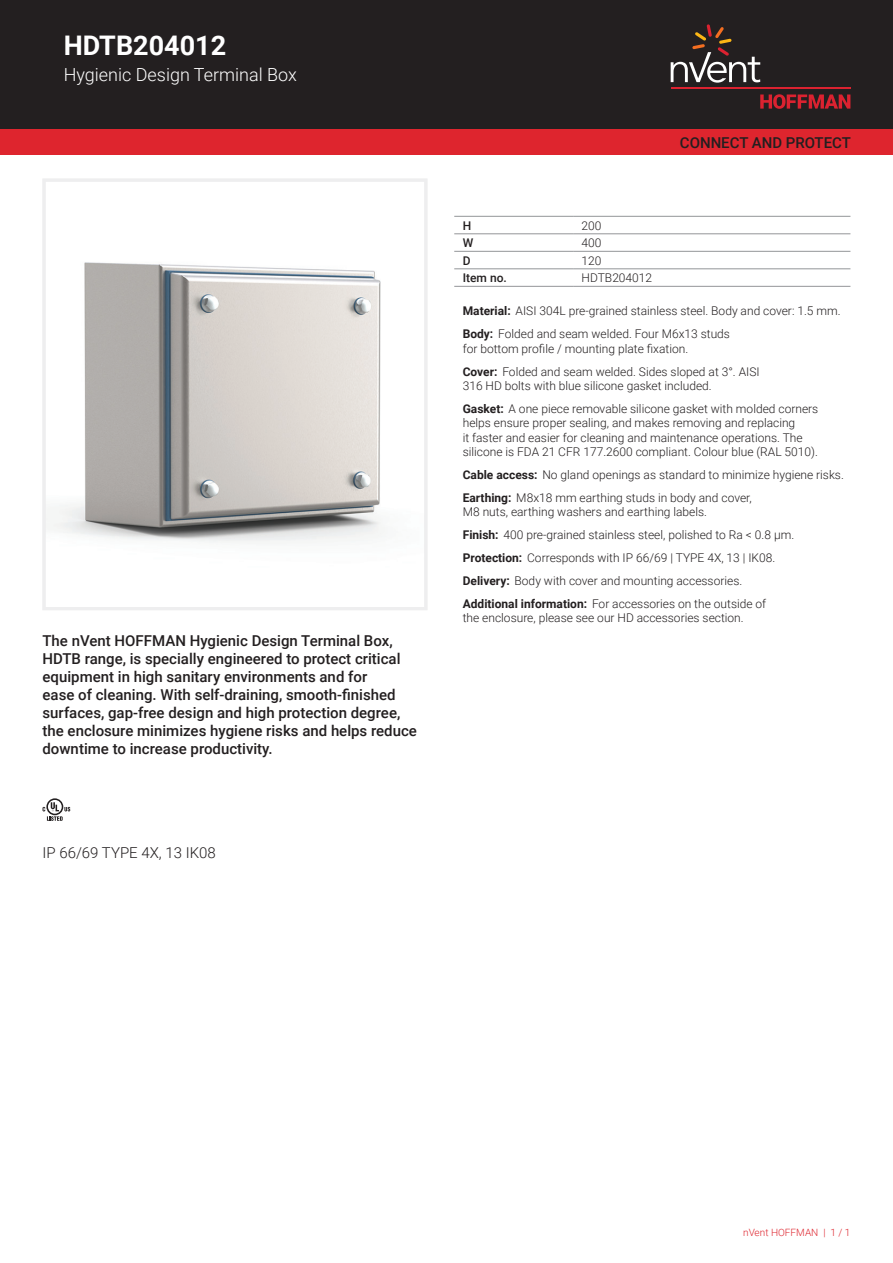
<style>
.page{position:relative;width:893px;height:1263px;background:#fff}
.page>*{position:absolute;margin:0;border:0;box-sizing:border-box;transform-origin:0 0}
.t1{font:700 27px "Roboto";color:#fff}
.t2{font:300 18px "Roboto";color:#fff}
.t3{font:500 15px/18px "Roboto";color:#231f20}
.t4{font:300 15px "Roboto";color:#231f20}
.t5{font:300 12px/23px "Roboto";color:#231f20}
.t6{font:500 12px "Roboto";color:#231f20}
.t7{font:300 10.05px "Roboto";color:#de252e}
.s1{font-weight:700}
</style>
<div class="page">
<div style="left:0;top:0;width:893px;height:129px;background:#231f20"></div>
<svg style="left:760px;top:94px;width:90px;height:15px"></svg>
<hr style="left:671px;top:88px;width:179px;height:1px;background:#db2230">
<svg style="left:671px;top:24px;width:89px;height:59px"></svg>
<div style="left:0;top:129px;width:893px;height:26px;background:#de252e"></div>
<hr style="left:454px;top:216px;width:119px;height:1px;background:#939598">
<hr style="left:454px;top:234px;width:119px;height:1px;background:#939598">
<hr style="left:573px;top:216px;width:277px;height:1px;background:#939598">
<hr style="left:573px;top:234px;width:277px;height:1px;background:#939598">
<hr style="left:454px;top:251px;width:119px;height:1px;background:#939598">
<hr style="left:573px;top:251px;width:277px;height:1px;background:#939598">
<hr style="left:454px;top:269px;width:119px;height:1px;background:#939598">
<hr style="left:454px;top:286px;width:119px;height:1px;background:#939598">
<hr style="left:573px;top:269px;width:277px;height:1px;background:#939598">
<hr style="left:573px;top:286px;width:277px;height:1px;background:#939598">
<img style="left:47px;top:262px;width:336px;height:281px">
<svg style="left:43px;top:798px;width:27px;height:23px"></svg>
<div style="left:43px;top:179px;width:384px;height:431px;border:3px solid #eeeeef"></div>
<h1 class="t1" style="left:64px;top:27px;width:164px">HDTB204012</h1>
<h2 class="t2" style="left:64px;top:62px;width:235px">Hygienic Design Terminal Box</h2>
<p class="t3" style="left:43px;top:631px;width:376px">The nVent HOFFMAN Hygienic Design Terminal Box, HDTB range, is specially engineered to protect critical equipment in high sanitary environments and for<br>ease of cleaning. With self-draining, smooth-finished surfaces, gap-free design and high protection degree, the enclosure minimizes hygiene risks and helps reduce downtime to increase productivity.</p>
<p class="t4" style="left:43px;top:842px;width:175px">IP 66/69 TYPE 4X, 13 IK08</p>
<p class="t3" style="left:680px;top:133px;width:173px">CONNECT AND PROTECT</p>
<p class="t6" style="left:463px;top:217px;width:10px">H</p>
<p class="t5" style="left:582px;top:213px;width:21px">200</p>
<p class="t6" style="left:463px;top:234px;width:12px">W</p>
<p class="t5" style="left:582px;top:231px;width:21px">400</p>
<p class="t6" style="left:463px;top:252px;width:9px">D</p>
<p class="t5" style="left:582px;top:248px;width:21px">120</p>
<p class="t6" style="left:463px;top:269px;width:46px">Item no.</p>
<p class="t5" style="left:582px;top:266px;width:72px">HDTB204012</p>
<p class="t5" style="left:463px;top:299px;width:379px"><span class="s1">Material:</span> AISI 304L pre-grained stainless steel. Body and cover: 1.5 mm.<br><span class="s1">Body:</span> Folded and seam welded. Four M6x13 studs</p>
<p class="t5" style="left:463px;top:337px;width:298px">for bottom profile / mounting plate fixation.<br><span class="s1">Cover:</span> Folded and seam welded. Sides sloped at 3°. AISI</p>
<p class="t5" style="left:463px;top:374px;width:357px">316 HD bolts with blue silicone gasket included.<br><span class="s1">Gasket:</span> A one piece removable silicone gasket with molded corners</p>
<p class="t5" style="left:463px;top:415px;width:357px;line-height:14.4px">helps ensure proper sealing, and makes removing and replacing<br>it faster and easier for cleaning and maintenance operations. The silicone is FDA 21 CFR 177.2600 compliant. Colour blue (RAL 5010).</p>
<p class="t5" style="left:463px;top:463px;width:383px"><span class="s1">Cable access:</span> No gland openings as standard to minimize hygiene risks.<br><span class="s1">Earthing:</span> M8x18 mm earthing studs in body and cover,</p>
<p class="t5" style="left:463px;top:500px;width:333px">M8 nuts, earthing washers and earthing labels.<br><span class="s1">Finish:</span> 400 pre-grained stainless steel, polished to Ra &lt; 0.8 µm.<br><span class="s1">Protection:</span> Corresponds with IP 66/69 | TYPE 4X, 13 | IK08.<br><span class="s1">Delivery:</span> Body with cover and mounting accessories.<br><span class="s1">Additional information:</span> For accessories on the outside of</p>
<p class="t5" style="left:463px;top:606px;width:282px">the enclosure, please see our HD accessories section.</p>
<p class="t7" style="left:743px;top:1226px;width:109px">nVent HOFFMAN | 1 / 1</p>
</div>
